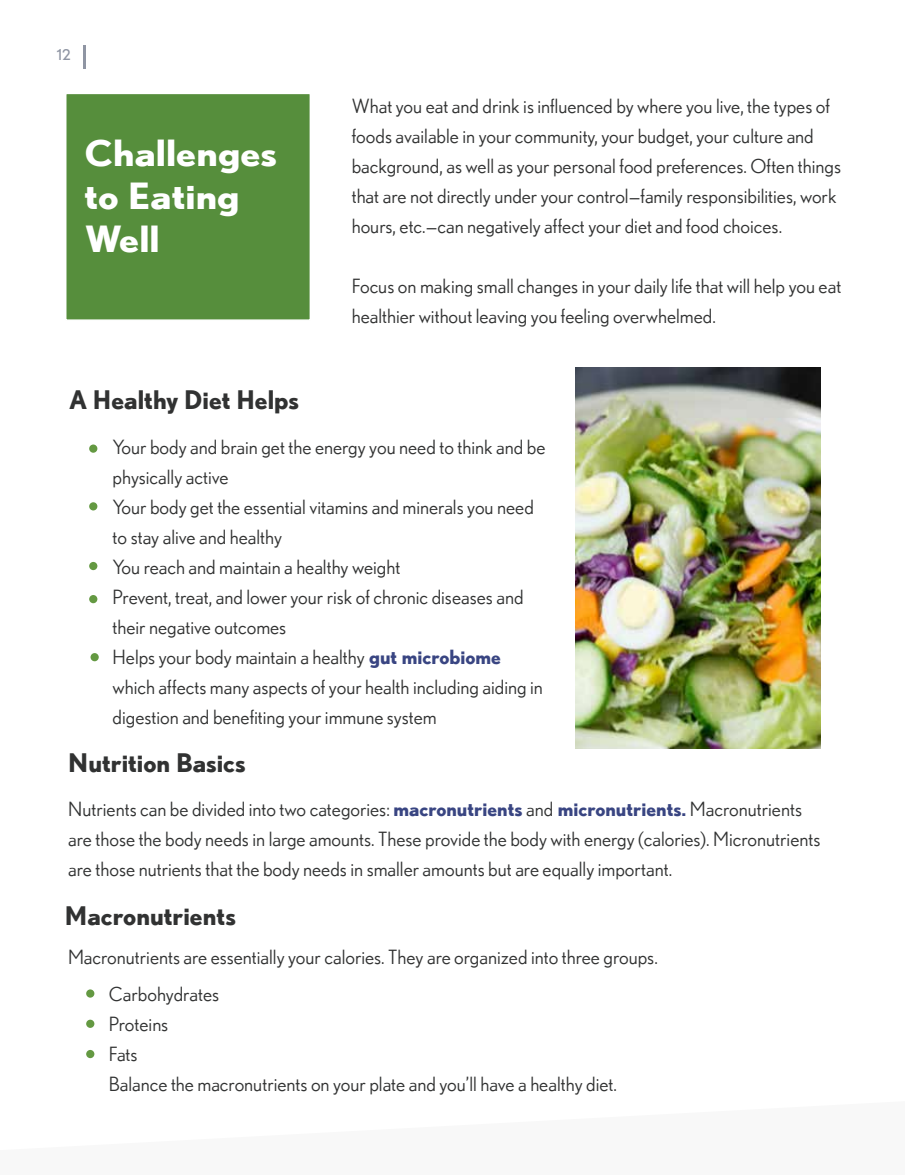
<style>
.page{position:relative;width:905px;height:1175px;background:#fff}
.page>*{position:absolute;margin:0;border:0;box-sizing:border-box;transform-origin:0 0}
.t1{font:700 36px/43.2px "Nobel";color:#fff;scale:1.11 1}
.t2{font:700 25.5px "Nobel";color:#313232}
.t3{font:19.5px/30px "Nobel";color:#313232}
.t4{font:15px "Nobel";color:#8f95a3}
.s1{font-weight:700;color:#394582}
</style>
<div class="page">
<hr style="left:83px;top:46px;width:2px;height:23px;background:#8f95a3">
<div style="left:65px;top:93px;width:246px;height:228px;background:#568e3c;border:2px solid #fff"></div>
<div style="left:89px;top:444px;width:8px;height:9px;background:#649942;border-radius:50%"></div>
<div style="left:89px;top:502px;width:8px;height:8px;background:#649942;border-radius:50%"></div>
<div style="left:89px;top:562px;width:8px;height:8px;background:#649942;border-radius:50%"></div>
<div style="left:89px;top:595px;width:8px;height:8px;background:#649942;border-radius:50%"></div>
<img style="left:576px;top:368px;width:244px;height:380px">
<div style="left:86px;top:989px;width:8px;height:8px;background:#649942;border-radius:50%"></div>
<div style="left:86px;top:1019px;width:8px;height:8px;background:#649942;border-radius:50%"></div>
<div style="left:86px;top:1049px;width:8px;height:9px;background:#649942;border-radius:50%"></div>
<div style="left:90px;top:653px;width:9px;height:8px;background:#649942;border-radius:50%"></div>
<p class="t4" style="left:57px;top:46px;width:15px">12</p>
<h1 class="t1" style="left:84px;top:130px;width:175px">Challenges to Eating<br>Well</h1>
<h2 class="t2" style="left:69px;top:385px;width:232px">A Healthy Diet Helps</h2>
<p class="t3" style="left:352px;top:91px;width:491px">What you eat and drink is influenced by where you live, the types of foods available in your community, your budget, your culture and background, as well as your personal food preferences. Often things that are not directly under your control—family responsibilities, work hours, etc.—can negatively affect your diet and food choices.</p>
<p class="t3" style="left:352px;top:270px;width:491px">Focus on making small changes in your daily life that will help you eat healthier without leaving you feeling overwhelmed.</p>
<p class="t3" style="left:113px;top:431px;width:434px">Your body and brain get the energy you need to think and be physically active<br>Your body get the essential vitamins and minerals you need to stay alive and healthy<br>You reach and maintain a healthy weight<br>Prevent, treat, and lower your risk of chronic diseases and their negative outcomes<br>Helps your body maintain a healthy <span class="s1">gut microbiome </span>which affects many aspects of your health including aiding in digestion and benefiting your immune system</p>
<h2 class="t2" style="left:68px;top:748px;width:179px">Nutrition Basics</h2>
<p class="t3" style="left:68px;top:794px;width:753px">Nutrients can be divided into two categories: <span class="s1">macronutrients</span> and <span class="s1">micronutrients.</span> Macronutrients are those the body needs in large amounts. These provide the body with energy (calories). Micronutrients are those nutrients that the body needs in smaller amounts but are equally important.</p>
<h2 class="t2" style="left:65px;top:900px;width:172px">Macronutrients</h2>
<p class="t3" style="left:68px;top:941px;width:591px">Macronutrients are essentially your calories. They are organized into three groups.</p>
<p class="t3" style="left:109px;top:978px;width:509px">Carbohydrates<br>Proteins<br>Fats<br>Balance the macronutrients on your plate and you’ll have a healthy diet.</p>
</div>
